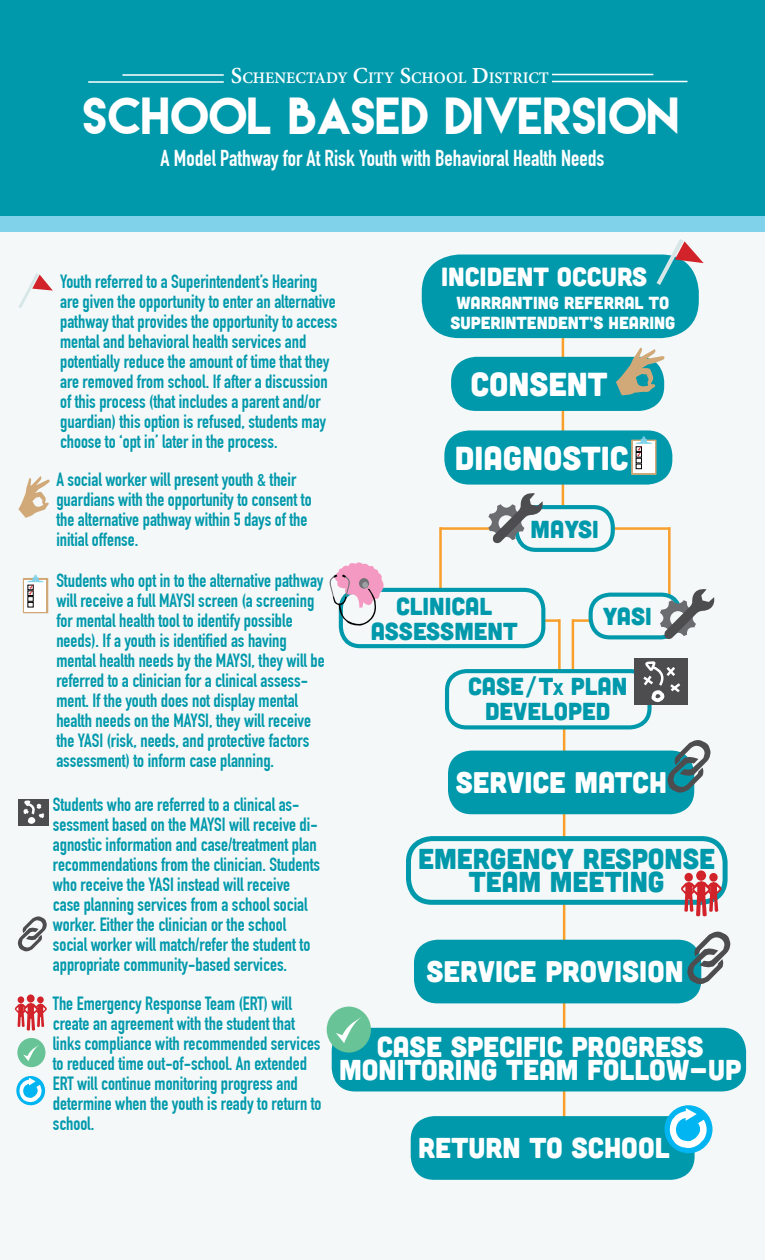
<style>
.page{position:relative;width:765px;height:1260px;background:#fff}
.page>*{position:absolute;margin:0;border:0;box-sizing:border-box;transform-origin:0 0}
.t1{font:46.38px "Lemon Milk";color:#fff}
.t2{font:33.25px "Cubano";color:#fff}
.t3{font:29.88px "Cubano";color:#fff}
.t4{font:28.75px/23.8px "Cubano";color:#fff;text-align:center}
.t5{font:28.75px/23.8px "Cubano";color:#0099ac;text-align:center}
.t6{font:26.25px "Cubano";color:#fff}
.t7{font:24.62px/25px "Cubano";color:#0099ac;text-align:center}
.t8{font:700 22.5px "DIN Condensed";color:#fff}
.t9{font:700 18.75px/20px "DIN Condensed";color:#0099ac}
.t10{font:17.5px/20px "Cubano";color:#fff;text-align:center}
.t11{font:700 17.5px "Adobe Devanagari";color:#fff}
.s1{font-size:25px}
.s2{font-size:17.25px}
</style>
<div class="page">
<div style="left:0;top:223px;width:765px;height:1037px;background:#f4f8f8"></div>
<hr style="left:558px;top:619px;width:3px;height:64px;background:#f99f2a">
<hr style="left:496px;top:619px;width:64px;height:3px;background:#f99f2a">
<hr style="left:572px;top:619px;width:2px;height:64px;background:#f99f2a">
<hr style="left:572px;top:619px;width:64px;height:3px;background:#f99f2a">
<hr style="left:668px;top:527px;width:3px;height:102px;background:#f99f2a">
<hr style="left:611px;top:527px;width:59px;height:3px;background:#f99f2a">
<hr style="left:563px;top:678px;width:2px;height:468px;background:#f99f2a">
<hr style="left:562px;top:321px;width:2px;height:184px;background:#f99f2a">
<div style="left:0;top:0;width:765px;height:224px;background:#0099ac"></div>
<div style="left:0;top:216px;width:765px;height:15px;background:#7fd2e9"></div>
<hr style="left:122px;top:74px;width:102px;height:2px;background:#fff">
<hr style="left:88px;top:81px;width:136px;height:2px;background:#fff">
<hr style="left:552px;top:74px;width:101px;height:1px;background:#fff">
<hr style="left:552px;top:81px;width:136px;height:1px;background:#fff">
<div style="left:422px;top:255px;width:277px;height:83px;background:#0099ac;border-radius:38px"></div>
<div style="left:451px;top:357px;width:213px;height:54px;background:#0099ac;border-radius:25px"></div>
<svg style="left:614px;top:348px;width:51px;height:47px"></svg>
<div style="left:408px;top:839px;width:317px;height:63px;background:#f4f8f8;border-radius:24px"></div>
<div style="left:406px;top:836px;width:322px;height:69px;border:5px solid #0099ac;border-radius:24px"></div>
<div style="left:332px;top:1028px;width:414px;height:63px;background:#0099ac;border-radius:24px"></div>
<div style="left:411px;top:1116px;width:284px;height:64px;background:#0099ac;border-radius:24px"></div>
<svg style="left:657px;top:239px;width:47px;height:46px"></svg>
<div style="left:448px;top:751px;width:246px;height:63px;background:#0099ac;border-radius:24px"></div>
<svg style="left:667px;top:740px;width:44px;height:54px"></svg>
<div style="left:684px;top:873px;width:9px;height:9px;background:#d2232a;border-radius:50%"></div>
<div style="left:709px;top:873px;width:9px;height:9px;background:#d2232a;border-radius:50%"></div>
<div style="left:696px;top:870px;width:10px;height:11px;background:#d2232a;border-radius:50%"></div>
<svg style="left:680px;top:881px;width:42px;height:36px"></svg>
<div style="left:327px;top:1007px;width:44px;height:46px;background:#68c396;border-radius:50%"></div>
<svg style="left:336px;top:1017px;width:25px;height:26px"></svg>
<div style="left:665px;top:1105px;width:48px;height:48px;background:#00b5f1;border-radius:50%"></div>
<svg style="left:669px;top:1108px;width:41px;height:40px"></svg>
<div style="left:444px;top:430px;width:228px;height:55px;background:#0099ac;border-radius:25px"></div>
<div style="left:631px;top:440px;width:26px;height:35px;background:#d1a978"></div>
<svg style="left:633px;top:442px;width:22px;height:31px"></svg>
<svg style="left:636px;top:436px;width:16px;height:33px"></svg>
<div style="left:591px;top:595px;width:89px;height:42px;background:#f4f8f8;border-radius:19px"></div>
<div style="left:589px;top:593px;width:93px;height:46px;border:4px solid #0099ac;border-radius:19px"></div>
<svg style="left:660px;top:587px;width:55px;height:53px"></svg>
<div style="left:515px;top:505px;width:100px;height:47px;border:4px solid #0099ac;border-radius:19px"></div>
<hr style="left:439px;top:527px;width:3px;height:102px;background:#f99f2a">
<hr style="left:440px;top:527px;width:59px;height:3px;background:#f99f2a">
<div style="left:341px;top:590px;width:202px;height:56px;background:#f4f8f8;border-radius:19px"></div>
<div style="left:339px;top:588px;width:206px;height:60px;border:4px solid #0099ac;border-radius:19px"></div>
<svg style="left:329px;top:562px;width:58px;height:66px"></svg>
<svg style="left:488px;top:493px;width:57px;height:52px"></svg>
<div style="left:447px;top:671px;width:203px;height:56px;background:#f4f8f8;border-radius:19px"></div>
<div style="left:445px;top:669px;width:207px;height:60px;border:4px solid #0099ac;border-radius:19px"></div>
<svg style="left:18px;top:273px;width:35px;height:35px"></svg>
<svg style="left:18px;top:476px;width:32px;height:42px"></svg>
<div style="left:23px;top:578px;width:25px;height:35px;background:#d1a978"></div>
<div style="left:24px;top:580px;width:22px;height:32px;background:#fff"></div>
<svg style="left:27px;top:575px;width:17px;height:32px"></svg>
<div style="left:634px;top:658px;width:53px;height:47px;background:#4d4d4f"></div>
<svg style="left:643px;top:661px;width:38px;height:47px"></svg>
<div style="left:18px;top:799px;width:30px;height:27px;background:#4d4d4f"></div>
<svg style="left:23px;top:800px;width:22px;height:24px"></svg>
<svg style="left:17px;top:916px;width:30px;height:36px"></svg>
<div style="left:414px;top:940px;width:287px;height:63px;background:#0099ac;border-radius:24px"></div>
<svg style="left:687px;top:931px;width:44px;height:54px"></svg>
<div style="left:18px;top:996px;width:6px;height:7px;background:#d2232a;border-radius:50%"></div>
<div style="left:37px;top:996px;width:7px;height:7px;background:#d2232a;border-radius:50%"></div>
<div style="left:27px;top:995px;width:8px;height:8px;background:#d2232a;border-radius:50%"></div>
<svg style="left:15px;top:1003px;width:32px;height:28px"></svg>
<div style="left:17px;top:1038px;width:28px;height:29px;background:#68c396;border-radius:50%"></div>
<svg style="left:23px;top:1045px;width:16px;height:16px"></svg>
<svg style="left:16px;top:1076px;width:29px;height:29px"></svg>
<svg style="left:19px;top:1078px;width:24px;height:24px"></svg>
<p class="t11" style="left:231px;top:67px;width:320px"><span class="s1">S</span>CHENECTADY <span class="s1">C</span>ITY <span class="s1">S</span>CHOOL <span class="s1">D</span>ISTRICT</p>
<h1 class="t1" style="left:84px;top:92px;width:599px">SCHOOL BASED DIVERSION</h1>
<p class="t8" style="left:161px;top:145px;width:445px">A Model Pathway for At Risk Youth with Behavioral Health Needs</p>
<p class="t9" style="left:60px;top:272px;width:279px">Youth referred to a Superintendent’s Hearing are given the opportunity to enter an alternative pathway that provides the opportunity to access mental and behavioral health services and potentially reduce the amount of time that they are removed from school. If after a discussion of this process (that includes a parent and/or guardian) this option is refused, students may choose to ‘opt in’ later in the process.</p>
<p class="t9" style="left:56px;top:469px;width:257px">A social worker will present youth &amp; their guardians with the opportunity to consent to the alternative pathway within 5 days of the initial offense.</p>
<p class="t9" style="left:56px;top:571px;width:270px">Students who opt in to the alternative pathway will receive a full MAYSI screen (a screening for mental health tool to identify possible needs). If a youth is identified as having mental health needs by the MAYSI, they will be referred to a clinician for a clinical assess&shy;ment. If the youth does not display mental health needs on the MAYSI, they will receive the YASI (risk, needs, and protective factors assessment) to inform case planning.</p>
<p class="t9" style="left:53px;top:795px;width:269px">Students who are referred to a clinical as&shy;sessment based on the MAYSI will receive di&shy;agnostic information and case/treatment plan recommendations from the clinician. Students who receive the YASI instead will receive case planning services from a school social worker. Either the clinician or the school social worker will match/refer the student to appropriate community-based services.</p>
<h3 class="t6" style="left:441px;top:260px;width:208px">INCIDENT OCCURS</h3>
<p class="t10" style="left:451px;top:292px;width:226px">WARRANTING REFERRAL TO<br>SUPERINTENDENT’S HEARING</p>
<h2 class="t2" style="left:470px;top:363px;width:40px">CONSENT</h2>
<h2 class="t2" style="left:455px;top:437px;width:18px">DIAGNOSTI</h2>
<h2 class="t2" style="left:610px;top:437px;width:20px">C</h2>
<h3 class="t7" style="left:531px;top:516px;width:70px">MAYSI</h3>
<h3 class="t7" style="left:371px;top:592px;width:148px">CLINICAL<br>ASSESSMENT</h3>
<h3 class="t7" style="left:468px;top:673px;width:161px">CASE/T<span class="s2">X</span> PLAN<br>DEVELOPED</h3>
<h3 class="t7" style="left:603px;top:603px;width:51px">YASI</h3>
<h3 class="t3" style="left:456px;top:763px;width:213px">SERVICE MATCH</h3>
<h3 class="t5" style="left:418px;top:845px;width:299px">EMERGENCY RESPONSE<br>TEAM MEETING</h3>
<h3 class="t3" style="left:427px;top:952px;width:258px">SERVICE PROVISION</h3>
<p class="t9" style="left:53px;top:993px;width:270px">The Emergency Response Team (ERT) will create an agreement with the student that links compliance with recommended services to reduced time out-of-school. An extended ERT will continue monitoring progress and determine when the youth is ready to return to school.</p>
<h3 class="t4" style="left:339px;top:1033px;width:404px">CASE SPECIFIC PROGRESS<br>MONITORING TEAM FOLLOW-UP</h3>
<h3 class="t4" style="left:418px;top:1134px;width:253px">RETURN TO SCHOOL</h3>
</div>
